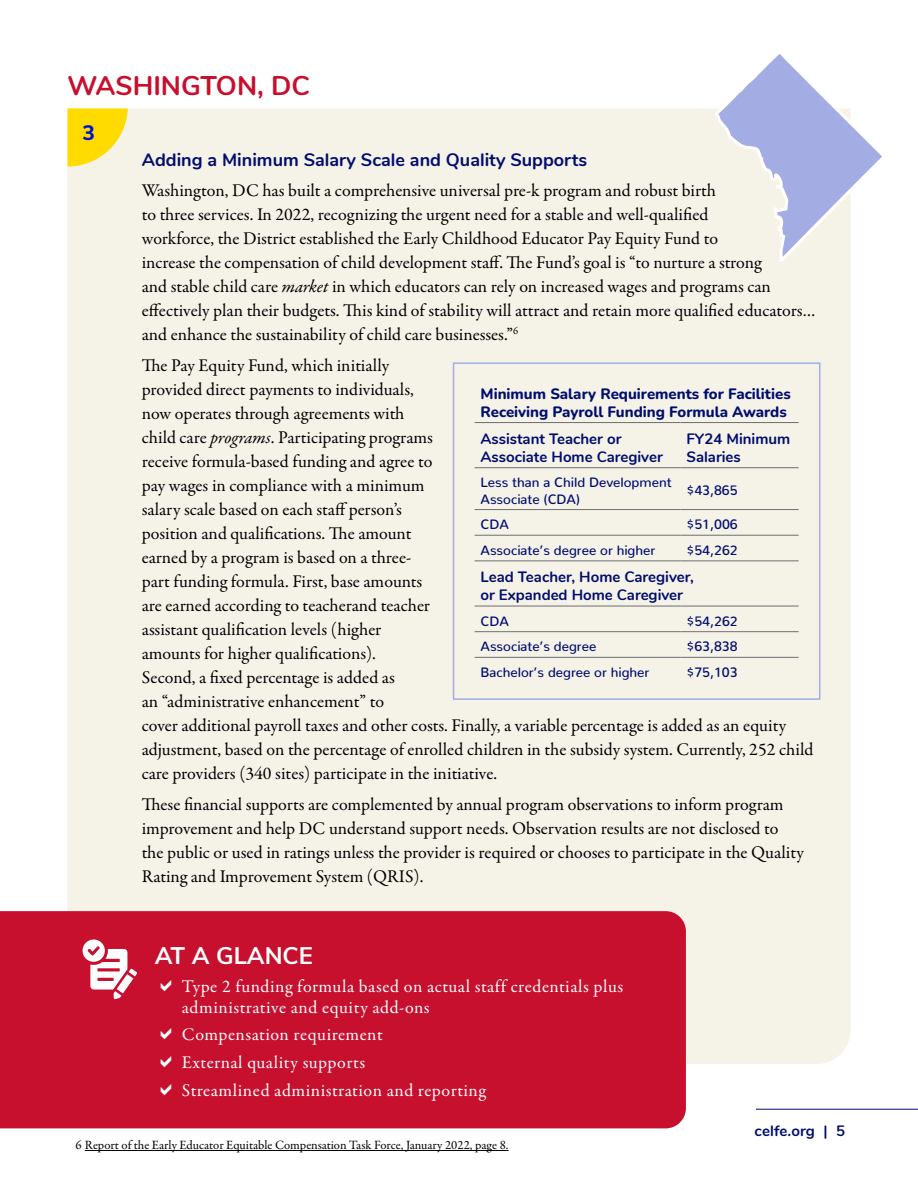
<style>
.page{position:relative;width:918px;height:1188px;background:#fff}
.page>*{position:absolute;margin:0;border:0;box-sizing:border-box;transform-origin:0 0}
.t1{font:700 27px "Nunito";color:#c70f2e}
.t2{font:700 24px "Nunito Sans";color:#fff}
.t3{font:800 20.85px "Nunito Sans";color:#0014cc}
.t4{font:18px/24px "Garamond Premr Pro";color:#000}
.t5{font:18px/27.8px "Garamond Premr Pro";letter-spacing:.025em;color:#fff}
.t6{font:700 18px "Nunito";color:#000d6e}
.t7{font:700 15px/18px "Nunito";color:#000d6e}
.t8{font:800 15px/18px "Nunito";color:#000d6e}
.t9{font:500 13.5px/16.2px "Nunito";color:#000d6e}
.t10{font:12.75px "Garamond Premr Pro";color:#000}
.s1{font-style:italic}
</style>
<div class="page">
<hr style="left:756px;top:1109px;width:162px;height:1px;background:#000d6e">
<div style="left:68px;top:108px;width:782px;height:956px;background:#f5f2e8"></div>
<svg style="left:68px;top:108px;width:60px;height:59px;background:#fce037"></svg>
<div style="left:0;top:911px;width:686px;height:217px;background:#c70f2e"></div>
<svg style="left:83px;top:940px;width:54px;height:59px"></svg>
<svg style="left:712px;top:54px;width:170px;height:208px"></svg>
<hr style="left:85px;top:1150px;width:424px;height:1px;background:#000">
<hr style="left:475px;top:467px;width:205px;height:1px;background:#6d6e71">
<hr style="left:680px;top:467px;width:119px;height:1px;background:#6d6e71">
<hr style="left:475px;top:509px;width:205px;height:1px;background:#6d6e71">
<hr style="left:680px;top:509px;width:119px;height:1px;background:#6d6e71">
<hr style="left:475px;top:535px;width:205px;height:1px;background:#6d6e71">
<hr style="left:680px;top:535px;width:119px;height:1px;background:#6d6e71">
<hr style="left:475px;top:561px;width:205px;height:1px;background:#6d6e71">
<hr style="left:680px;top:561px;width:119px;height:1px;background:#6d6e71">
<hr style="left:475px;top:606px;width:205px;height:1px;background:#6d6e71">
<hr style="left:680px;top:606px;width:119px;height:1px;background:#6d6e71">
<hr style="left:475px;top:631px;width:205px;height:1px;background:#6d6e71">
<hr style="left:680px;top:631px;width:119px;height:1px;background:#6d6e71">
<hr style="left:475px;top:657px;width:205px;height:1px;background:#6d6e71">
<hr style="left:680px;top:657px;width:119px;height:1px;background:#6d6e71">
<hr style="left:475px;top:422px;width:205px;height:1px;background:#6d6e71">
<hr style="left:680px;top:422px;width:119px;height:1px;background:#6d6e71">
<div style="left:453px;top:362px;width:367px;height:338px;border:2px solid #a3ade3"></div>
<svg style="left:161px;top:979px;width:10px;height:12px"></svg>
<svg style="left:161px;top:1028px;width:10px;height:12px"></svg>
<svg style="left:161px;top:1056px;width:10px;height:11px"></svg>
<svg style="left:161px;top:1084px;width:10px;height:11px"></svg>
<h1 class="t1" style="left:68px;top:65px;width:244px">WASHINGTON, DC</h1>
<p class="t3" style="left:83px;top:118px;width:14px">3</p>
<p class="t6" style="left:142px;top:146px;width:447px">Adding a Minimum Salary Scale and Quality Supports</p>
<p class="t4" style="left:142px;top:179px;width:675px">Washington, DC has built a comprehensive universal pre-k program and robust birth<br>to three services. In 2022, recognizing the urgent need for a stable and well-qualified<br>workforce, the District established the Early Childhood Educator Pay Equity Fund to<br>increase the compensation of child development staff. The Fund’s goal is “to nurture a strong<br>and stable child care <span class="s1">market</span> in which educators can rely on increased wages and programs can effectively plan their budgets. This kind of stability will attract and retain more qualified educators… and enhance the sustainability of child care businesses.”<sup>6</sup></p>
<p class="t4" style="left:142px;top:354px;width:673px">The Pay Equity Fund, which initially<br>provided direct payments to individuals,<br>now operates through agreements with<br>child care <span class="s1">programs</span>. Participating programs<br>receive formula-based funding and agree to<br>pay wages in compliance with a minimum<br>salary scale based on each staff person’s<br>position and qualifications. The amount<br>earned by a program is based on a three-<br>part funding formula. First, base amounts<br>are earned according to teacherand teacher<br>assistant qualification levels (higher<br>amounts for higher qualifications).<br>Second, a fixed percentage is added as<br>an “administrative enhancement” to<br>cover additional payroll taxes and other costs. Finally, a variable percentage is added as an equity adjustment, based on the percentage of enrolled children in the subsidy system. Currently, 252 child care providers (340 sites) participate in the initiative.</p>
<p class="t4" style="left:142px;top:793px;width:664px">These financial supports are complemented by annual program observations to inform program improvement and help DC understand support needs. Observation results are not disclosed to the public or used in ratings unless the provider is required or chooses to participate in the Quality Rating and Improvement System (QRIS).</p>
<p class="t8" style="left:481px;top:384px;width:312px">Minimum Salary Requirements for Facilities<br>Receiving Payroll Funding Formula Awards</p>
<p class="t7" style="left:481px;top:429px;width:184px">Assistant Teacher or<br>Associate Home Caregiver</p>
<p class="t7" style="left:686px;top:429px;width:105px">FY24 Minimum<br>Salaries</p>
<p class="t9" style="left:481px;top:473px;width:193px">Less than a Child Development<br>Associate (CDA)</p>
<p class="t9" style="left:686px;top:481px;width:53px">$43,865</p>
<p class="t9" style="left:481px;top:515px;width:30px">CDA</p>
<p class="t9" style="left:686px;top:515px;width:53px">$51,006</p>
<p class="t9" style="left:481px;top:541px;width:176px">Associate’s degree or higher</p>
<p class="t9" style="left:686px;top:541px;width:53px">$54,262</p>
<p class="t7" style="left:481px;top:567px;width:215px">Lead Teacher, Home Caregiver, or Expanded Home Caregiver</p>
<p class="t9" style="left:481px;top:611px;width:30px">CDA</p>
<p class="t9" style="left:686px;top:611px;width:53px">$54,262</p>
<p class="t9" style="left:481px;top:637px;width:117px">Associate’s degree</p>
<p class="t9" style="left:686px;top:637px;width:53px">$63,838</p>
<p class="t9" style="left:481px;top:663px;width:170px">Bachelor’s degree or higher</p>
<p class="t9" style="left:686px;top:663px;width:53px">$75,103</p>
<h2 class="t2" style="left:155px;top:938px;width:160px">AT A GLANCE</h2>
<p class="t5" style="left:182px;top:976px;width:443px;line-height:21px">Type 2 funding formula based on actual staff credentials plus administrative and equity add-ons</p>
<p class="t5" style="left:182px;top:1021px;width:306px">Compensation requirement<br>External quality supports<br>Streamlined administration and reporting</p>
<p class="t10" style="left:75px;top:1138px;width:435px">6 Report of the Early Educator Equitable Compensation Task Force, January 2022, page 8.</p>
<p class="t7" style="left:755px;top:1121px;width:92px">celfe.org | 5</p>
</div>
